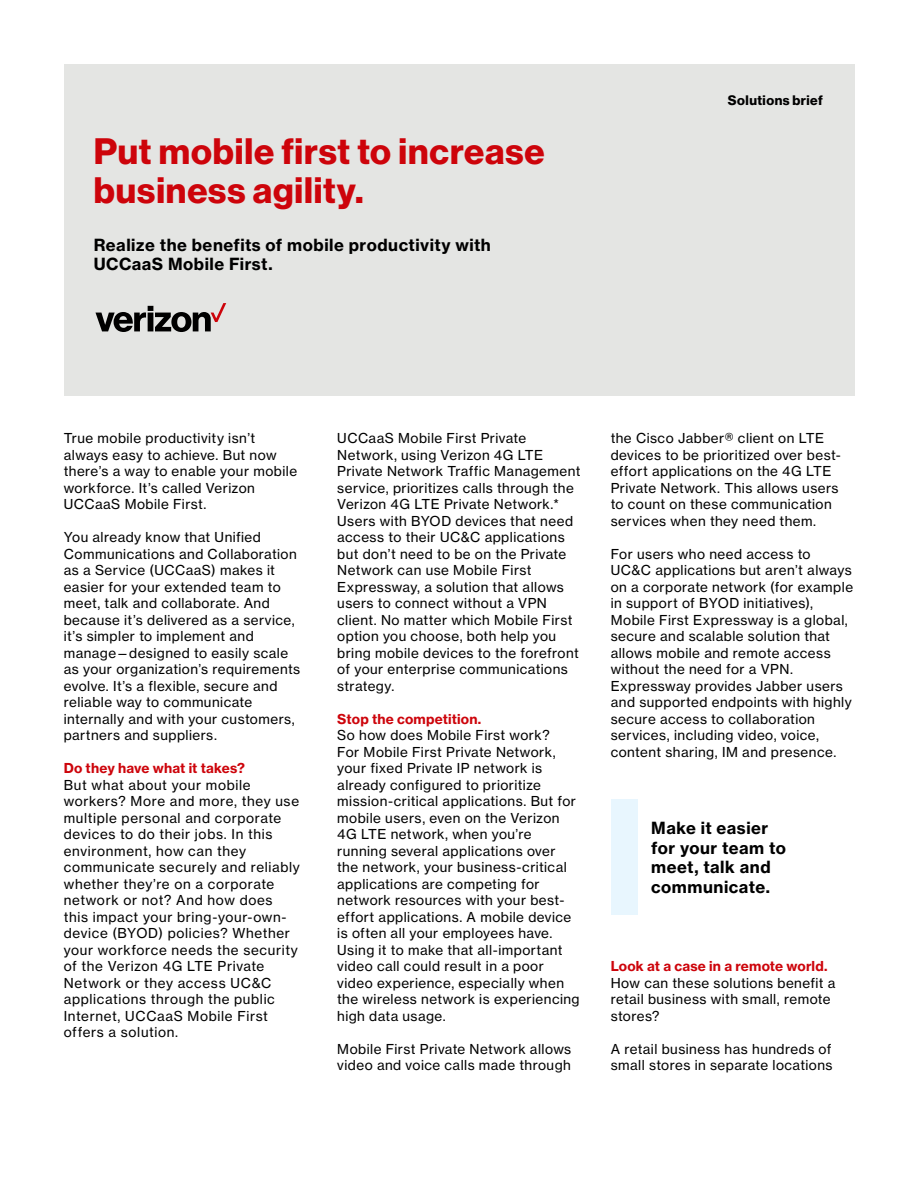
<style>
.page{position:relative;width:918px;height:1188px;background:#fff}
.page>*{position:absolute;margin:0;border:0;box-sizing:border-box;transform-origin:0 0}
.t1{font:36px "N Haas Grotesk DS Std 75 Bd";letter-spacing:.025em;color:#cd040b}
.Subhead{font:16.5px "N Haas Grotesk TX Std 75 Bd";letter-spacing:.03em;color:#000}
.In-Line_Callout{font:16.5px/19.5px "N Haas Grotesk TX Std 75 Bd";letter-spacing:.03em;color:#000}
.Body_Copy{font:13.5px/16.5px "N Haas Grotesk TX Std 55 Rg";letter-spacing:.035em;color:#000}
.Subhead_1_red{font:13.5px "N Haas Grotesk TX Std 75 Bd";letter-spacing:.015em;color:#cd040b}
.Document_Type{font:13.5px "N Haas Grotesk DS Std 75 Bd";letter-spacing:.035em;color:#000}
</style>
<div class="page">
<div style="left:64px;top:64px;width:790px;height:331px;background:#e4e5e3"></div>
<svg style="left:95px;top:303px;width:131px;height:29px"></svg>
<div style="left:611px;top:800px;width:27px;height:115px;background:#e8f6fe"></div>
<p class="t1" style="left:94px;top:130px;width:452px">Put mobile first to increase</p>
<p class="t1" style="left:94px;top:169px;width:271px">business agility.</p>
<p class="Subhead" style="left:94px;top:234px;width:399px">Realize the benefits of mobile productivity with</p>
<p class="Subhead" style="left:94px;top:254px;width:180px">UCCaaS Mobile First.</p>
<p class="Document_Type" style="left:728px;top:92px;width:96px">Solutions brief</p>
<p class="Body_Copy" style="left:64px;top:430px;width:235px">True mobile productivity isn’t always easy to achieve. But now there’s a way to enable your mobile workforce. It’s called Verizon<br>UCCaaS Mobile First.</p>
<p class="Body_Copy" style="left:64px;top:529px;width:238px">You already know that Unified<br>Communications and Collaboration as a Service (UCCaaS) makes it easier for your extended team to meet, talk and collaborate. And because it’s delivered as a service, it’s simpler to implement and manage—designed to easily scale as your organization’s requirements evolve. It’s a flexible, secure and reliable way to communicate internally and with your customers, partners and suppliers.</p>
<p class="Subhead_1_red" style="left:64px;top:760px;width:183px">Do they have what it takes?</p>
<p class="Body_Copy" style="left:64px;top:777px;width:238px">But what about your mobile workers? More and more, they use multiple personal and corporate devices to do their jobs. In this environment, how can they communicate securely and reliably whether they’re on a corporate network or not? And how does this impact your bring-your-own&shy;device (BYOD) policies? Whether your workforce needs the security of the Verizon 4G LTE Private<br>Network or they access UC&amp;C applications through the public<br>Internet, UCCaaS Mobile First offers a solution.</p>
<p class="Body_Copy" style="left:337px;top:430px;width:245px">UCCaaS Mobile First Private<br>Network, using Verizon 4G LTE<br>Private Network Traffic Management service, prioritizes calls through the<br>Verizon 4G LTE Private Network.*<br>Users with BYOD devices that need access to their UC&amp;C applications but don’t need to be on the Private<br>Network can use Mobile First<br>Expressway, a solution that allows users to connect without a VPN client. No matter which Mobile First option you choose, both help you bring mobile devices to the forefront of your enterprise communications strategy.</p>
<p class="Subhead_1_red" style="left:337px;top:710px;width:146px">Stop the competition.</p>
<p class="Body_Copy" style="left:337px;top:727px;width:244px">So how does Mobile First work?<br>For Mobile First Private Network, your fixed Private IP network is already configured to prioritize mission-critical applications. But for mobile users, even on the Verizon 4G LTE network, when you’re running several applications over the network, your business-critical applications are competing for network resources with your best&shy;effort applications. A mobile device is often all your employees have.<br>Using it to make that all-important video call could result in a poor video experience, especially when the wireless network is experiencing high data usage.</p>
<p class="Body_Copy" style="left:337px;top:1041px;width:236px">Mobile First Private Network allows video and voice calls made through</p>
<p class="Body_Copy" style="left:611px;top:430px;width:232px">the Cisco Jabber® client on LTE devices to be prioritized over best&shy;effort applications on the 4G LTE<br>Private Network. This allows users to count on these communication services when they need them.</p>
<p class="Body_Copy" style="left:611px;top:546px;width:244px">For users who need access to UC&amp;C applications but aren’t always on a corporate network (for example in support of BYOD initiatives), Mobile First Expressway is a global, secure and scalable solution that allows mobile and remote access without the need for a VPN.<br>Expressway provides Jabber users and supported endpoints with highly secure access to collaboration services, including video, voice, content sharing, IM and presence.</p>
<p class="In-Line_Callout" style="left:651px;top:819px;width:136px">Make it easier for your team to meet, talk and communicate.</p>
<p class="Subhead_1_red" style="left:611px;top:958px;width:218px">Look at a case in a remote world.</p>
<p class="Body_Copy" style="left:611px;top:975px;width:226px">How can these solutions benefit a retail business with small, remote stores?</p>
<p class="Body_Copy" style="left:611px;top:1041px;width:223px">A retail business has hundreds of small stores in separate locations</p>
</div>
